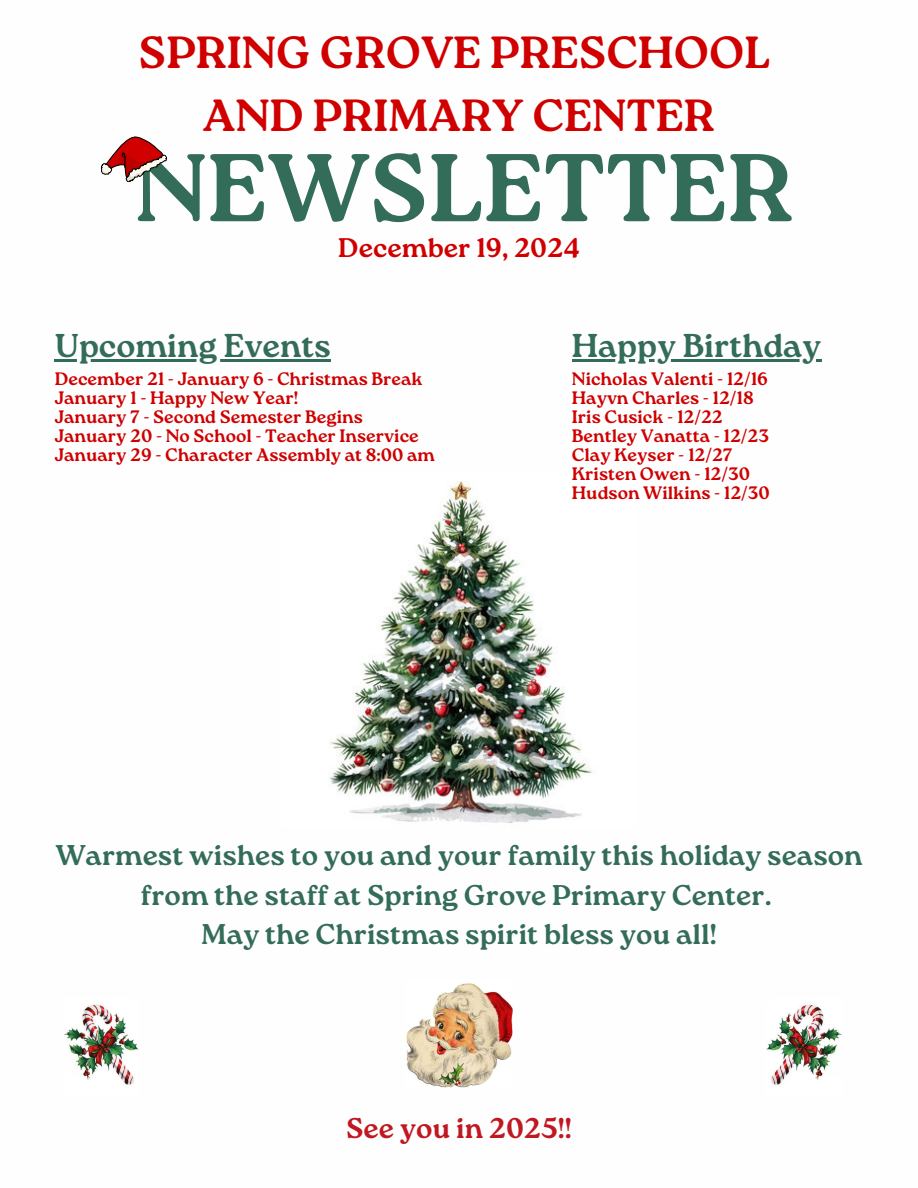
<style>
.page{position:relative;width:918px;height:1188px;background:#fff}
.page>*{position:absolute;margin:0;border:0;box-sizing:border-box;transform-origin:0 0}
.t1{font:700 96px "Roca One";color:#336c59}
.t2{font:700 45px/63px "Roca One";color:#d00000;text-align:center}
.t3{font:700 33px "Roca One";color:#336c59}
.t4{font:700 28.5px/39.3px "Roca One";color:#336c59;text-align:center}
.t5{font:700 28.5px "Roca One";color:#c11721}
.t6{font:700 26.85px "Roca One";color:#d00000}
.t7{font:700 18px "Roca One";color:#d00000}
</style>
<div class="page">
<svg style="left:100px;top:136px;width:68px;height:47px"></svg>
<img style="left:406px;top:983px;width:106px;height:105px">
<img style="left:767px;top:1004px;width:74px;height:81px">
<img style="left:65px;top:1004px;width:74px;height:81px">
<img style="left:329px;top:481px;width:263px;height:342px">
<hr style="left:55px;top:359px;width:276px;height:2px;background:#336c59">
<hr style="left:572px;top:359px;width:249px;height:2px;background:#336c59">
<p class="t2" style="left:139px;top:21px;width:633px">SPRING GROVE PRESCHOOL<br>AND PRIMARY CENTER</p>
<h1 class="t1" style="left:134px;top:132px;width:661px">NEWSLETTER</h1>
<h2 class="t6" style="left:338px;top:232px;width:243px">December 19, 2024</h2>
<h4 class="t3" style="left:55px;top:326px;width:278px">Upcoming Events</h4>
<h3 class="t7" style="left:55px;top:368px;width:369px">December 21 - January 6 - Christmas Break</h3>
<h3 class="t7" style="left:55px;top:387px;width:245px">January 1 - Happy New Year!</h3>
<p class="t7" style="left:55px;top:406px;width:310px">January 7 - Second Semester Begins</p>
<p class="t7" style="left:55px;top:425px;width:366px">January 20 - No School - Teacher Inservice</p>
<p class="t7" style="left:55px;top:444px;width:382px">January 29 - Character Assembly at 8:00 am</p>
<p class="t3" style="left:572px;top:326px;width:251px">Happy Birthday</p>
<p class="t7" style="left:572px;top:368px;width:198px">Nicholas Valenti - 12/16</p>
<p class="t7" style="left:572px;top:387px;width:183px">Hayvn Charles - 12/18</p>
<p class="t7" style="left:572px;top:406px;width:152px">Iris Cusick - 12/22</p>
<p class="t7" style="left:572px;top:425px;width:199px">Bentley Vanatta - 12/23</p>
<p class="t7" style="left:572px;top:444px;width:162px">Clay Keyser - 12/27</p>
<p class="t7" style="left:572px;top:464px;width:180px">Kristen Owen - 12/30</p>
<p class="t7" style="left:572px;top:483px;width:199px">Hudson Wilkins - 12/30</p>
<p class="t4" style="left:55px;top:836px;width:809px">Warmest wishes to you and your family this holiday season from the staff at Spring Grove Primary Center.<br>May the Christmas spirit bless you all!</p>
<p class="t5" style="left:346px;top:1111px;width:227px">See you in 2025!!</p>
</div>
